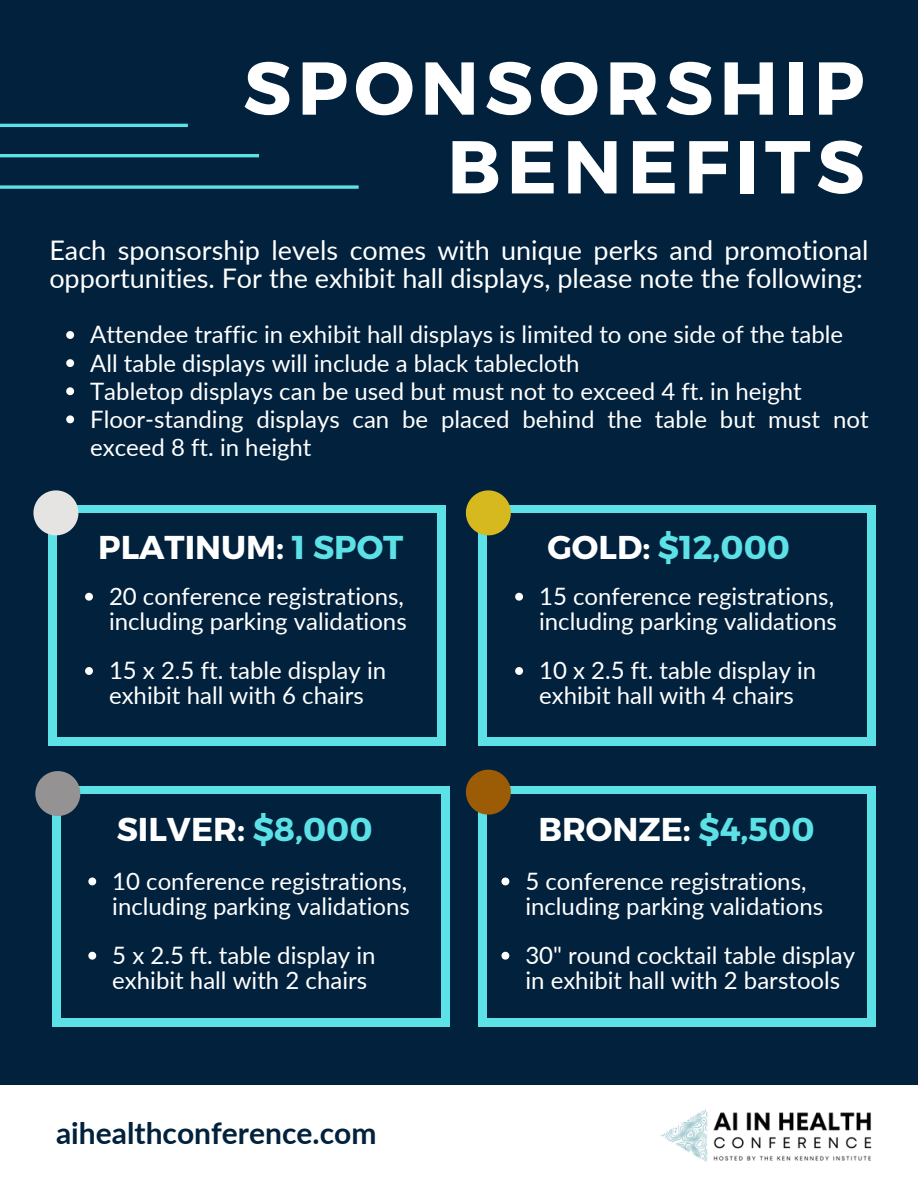
<style>
.page{position:relative;width:918px;height:1188px;background:#01213c}
.page>*{position:absolute;margin:0;border:0;box-sizing:border-box;transform-origin:0 0}
.t1{font:700 74.7px/78.8px "Montserrat";letter-spacing:.08em;color:#fff;text-align:right}
.t2{font:700 33px "Montserrat";color:#fff}
.t3{font:700 33px "Montserrat";color:#5ce1e6}
.t4{font:700 30px "Lato";color:#01213c}
.t5{font:27px/28.2px "Lato";color:#fff}
.t6{font:24px/24.8px "Lato";color:#fff}
.s1{color:#5ce1e6}
.s2{color:#fff}
</style>
<div class="page">
<hr style="left:0;top:154px;width:259px;height:3px;background:#5ce1e6">
<svg style="left:0;top:185px;width:359px;height:4px"></svg>
<hr style="left:0;top:124px;width:188px;height:3px;background:#5ce1e6">
<div style="left:48px;top:505px;width:397px;height:241px;background:#5ce1e6"></div>
<div style="left:57px;top:513px;width:379px;height:224px;background:#01213c"></div>
<div style="left:53px;top:786px;width:397px;height:241px;background:#5ce1e6"></div>
<div style="left:61px;top:794px;width:379px;height:224px;background:#01213c"></div>
<div style="left:478px;top:786px;width:397px;height:241px;background:#5ce1e6"></div>
<div style="left:487px;top:794px;width:379px;height:224px;background:#01213c"></div>
<div style="left:478px;top:505px;width:397px;height:241px;background:#5ce1e6"></div>
<div style="left:487px;top:513px;width:379px;height:224px;background:#01213c"></div>
<svg style="left:466px;top:770px;width:45px;height:45px"></svg>
<svg style="left:35px;top:771px;width:45px;height:45px"></svg>
<svg style="left:466px;top:490px;width:45px;height:45px"></svg>
<svg style="left:33px;top:490px;width:45px;height:45px"></svg>
<div style="left:0;top:1085px;width:918px;height:103px;background:#fff"></div>
<svg style="left:66px;top:331px;width:8px;height:8px"></svg>
<svg style="left:66px;top:359px;width:8px;height:8px"></svg>
<svg style="left:66px;top:387px;width:8px;height:8px"></svg>
<svg style="left:66px;top:415px;width:8px;height:8px"></svg>
<svg style="left:85px;top:593px;width:8px;height:8px"></svg>
<svg style="left:85px;top:667px;width:8px;height:8px"></svg>
<svg style="left:515px;top:593px;width:8px;height:8px"></svg>
<svg style="left:515px;top:667px;width:8px;height:8px"></svg>
<svg style="left:88px;top:878px;width:8px;height:7px"></svg>
<svg style="left:88px;top:952px;width:8px;height:8px"></svg>
<svg style="left:501px;top:878px;width:8px;height:7px"></svg>
<svg style="left:501px;top:952px;width:8px;height:8px"></svg>
<img style="left:661px;top:1109px;width:211px;height:53px">
<h1 class="t1" style="left:243px;top:45px;width:623px">SPONSORSHIP<br>BENEFITS</h1>
<p class="t5" style="left:49px;top:236px;width:821px">Each sponsorship levels comes with unique perks and promotional opportunities. For the exhibit hall displays, please note the following:</p>
<p class="t6" style="left:90px;top:320px;width:780px;line-height:28.2px">Attendee traffic in exhibit hall displays is limited to one side of the table All table displays will include a black tablecloth<br>Tabletop displays can be used but must not to exceed 4 ft. in height Floor-standing displays can be placed behind the table but must not exceed 8 ft. in height</p>
<h2 class="t2" style="left:98px;top:526px;width:307px">PLATINUM: <span class="s1">1 SPOT</span></h2>
<h2 class="t3" style="left:547px;top:526px;width:244px"><span class="s2">GOLD:</span> $12,000</h2>
<p class="t6" style="left:109px;top:583px;width:299px">20 conference registrations, including parking validations</p>
<p class="t6" style="left:109px;top:658px;width:279px">15 x 2.5 ft. table display in exhibit hall with 6 chairs</p>
<p class="t6" style="left:539px;top:583px;width:299px">15 conference registrations, including parking validations</p>
<p class="t6" style="left:539px;top:658px;width:279px">10 x 2.5 ft. table display in exhibit hall with 4 chairs</p>
<h2 class="t2" style="left:117px;top:808px;width:257px">SILVER: <span class="s1">$8,000</span></h2>
<h2 class="t2" style="left:538px;top:808px;width:278px">BRONZE: <span class="s1">$4,500</span></h2>
<p class="t6" style="left:112px;top:868px;width:299px">10 conference registrations, including parking validations</p>
<p class="t6" style="left:112px;top:942px;width:265px">5 x 2.5 ft. table display in exhibit hall with 2 chairs</p>
<p class="t4" style="left:56px;top:1114px;width:322px">aihealthconference.com</p>
<p class="t6" style="left:525px;top:868px;width:299px">5 conference registrations, including parking validations</p>
<p class="t6" style="left:525px;top:942px;width:331px">30" round cocktail table display in exhibit hall with 2 barstools</p>
</div>
